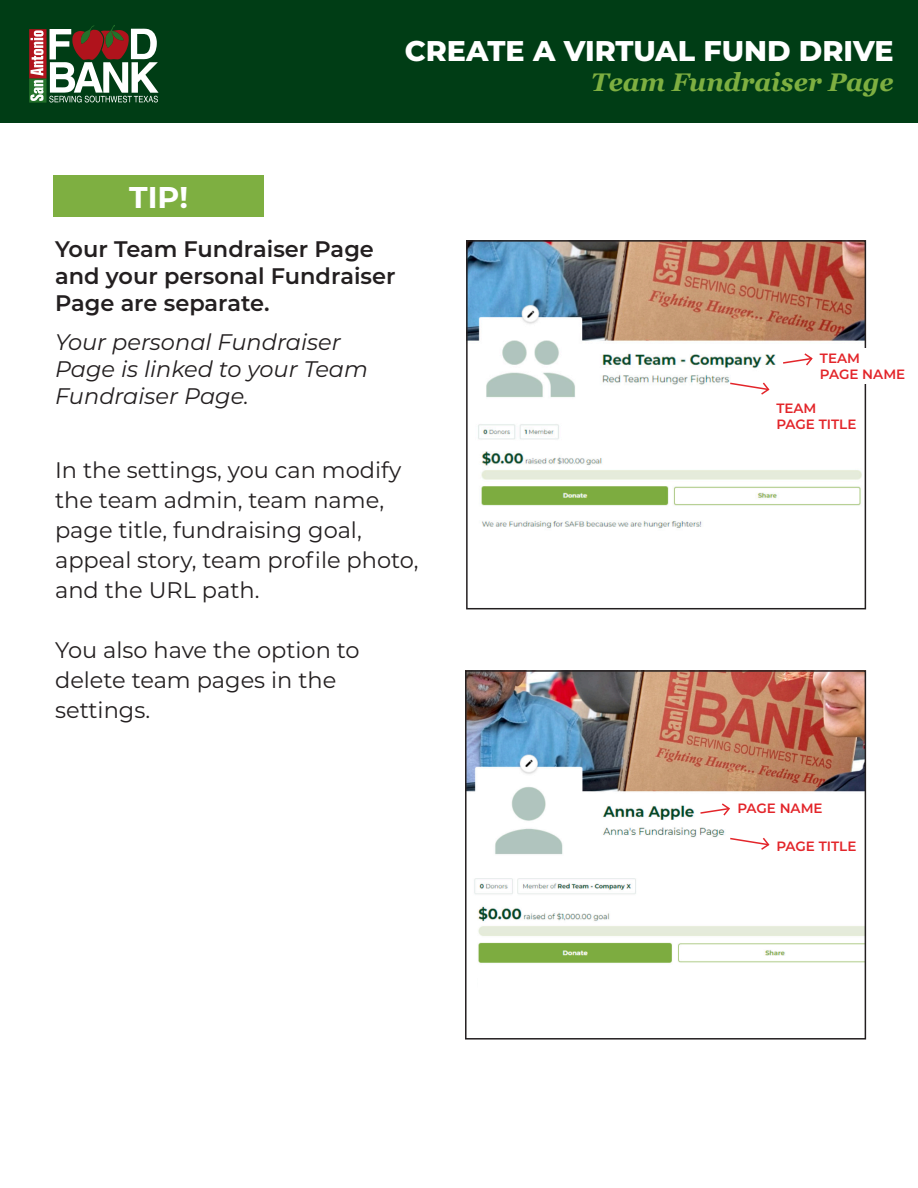
<style>
.page{position:relative;width:918px;height:1188px;background:#fff}
.page>*{position:absolute;margin:0;border:0;box-sizing:border-box;transform-origin:0 0}
.t1{font:700 30px "Montserrat";color:#fff}
.t2{font:800 28.5px "Montserrat";color:#fff}
.t3{font:italic 700 25.5px "Georgia";color:#7eaf41}
.t4{font:22.5px "Montserrat";color:#231f20}
.t5{font:600 22.5px/27px "Montserrat";color:#231f20}
.t6{font:italic 22.5px/27px "Montserrat";color:#231f20}
.t7{font:600 13.5px "Montserrat";color:#e3252a}
</style>
<div class="page">
<div style="left:53px;top:176px;width:211px;height:41px;background:#7eaf41"></div>
<div style="left:0;top:0;width:918px;height:122px;background:#003d15"></div>
<svg style="left:29px;top:25px;width:130px;height:78px"></svg>
<img style="left:468px;top:673px;width:395px;height:290px">
<div style="left:465px;top:670px;width:401px;height:370px;border:2px solid #231f20"></div>
<img style="left:469px;top:243px;width:394px;height:285px">
<div style="left:466px;top:240px;width:400px;height:369px;border:2px solid #231f20"></div>
<div style="left:817px;top:348px;width:101px;height:36px;background:#fff"></div>
<svg style="left:699px;top:802px;width:32px;height:15px"></svg>
<svg style="left:781px;top:352px;width:33px;height:15px"></svg>
<svg style="left:729px;top:836px;width:42px;height:15px"></svg>
<svg style="left:729px;top:381px;width:42px;height:15px"></svg>
<p class="t2" style="left:405px;top:30px;width:490px">CREATE A VIRTUAL FUND DRIVE</p>
<p class="t3" style="left:591px;top:63px;width:304px">Team Fundraiser Page</p>
<p class="t1" style="left:129px;top:175px;width:61px">TIP!</p>
<p class="t5" style="left:55px;top:234px;width:342px">Your Team Fundraiser Page and your personal Fundraiser<br>Page are separate.</p>
<p class="t6" style="left:55px;top:328px;width:314px">Your personal Fundraiser<br>Page is linked to your Team<br>Fundraiser Page.</p>
<p class="t7" style="left:820px;top:348px;width:42px">TEAM</p>
<p class="t7" style="left:820px;top:365px;width:87px">PAGE NAME</p>
<p class="t7" style="left:776px;top:399px;width:42px">TEAM</p>
<p class="t7" style="left:776px;top:415px;width:82px">PAGE TITLE</p>
<p class="t4" style="left:55px;top:455px;width:348px">In the settings, you can modify</p>
<p class="t4" style="left:55px;top:485px;width:331px">the team admin, team name,</p>
<p class="t4" style="left:55px;top:515px;width:308px">page title, fundraising goal,</p>
<p class="t4" style="left:55px;top:545px;width:365px">appeal story, team profile photo,</p>
<p class="t4" style="left:55px;top:575px;width:206px">and the URL path.</p>
<p class="t4" style="left:55px;top:635px;width:306px">You also have the option to</p>
<p class="t4" style="left:55px;top:665px;width:283px">delete team pages in the</p>
<p class="t4" style="left:55px;top:695px;width:97px">settings.</p>
<p class="t7" style="left:737px;top:798px;width:87px">PAGE NAME</p>
<p class="t7" style="left:776px;top:836px;width:82px">PAGE TITLE</p>
</div>
